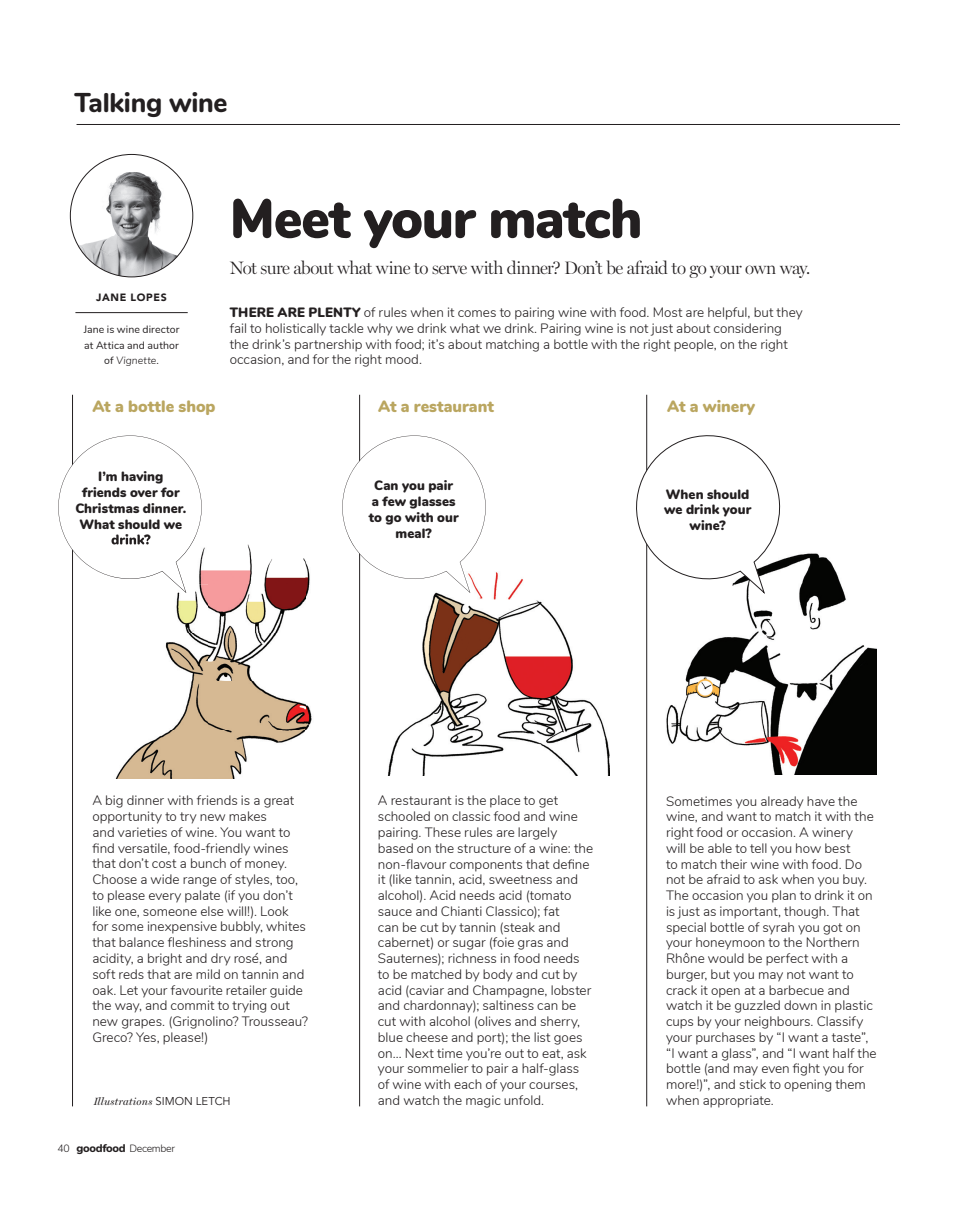
<style>
.page{position:relative;width:978px;height:1212px;background:#fff}
.page>*{position:absolute;margin:0;border:0;box-sizing:border-box;transform-origin:0 0}
.t1{font:900 55.2px "Nunito";letter-spacing:-.02em;color:#231f20}
.t2{font:800 27.15px "Nunito";letter-spacing:-.01em;color:#231f20}
.t3{font:300 18px "Miller Display";letter-spacing:-.03em;color:#231f20}
.t4{font:900 16.5px "Nunito";color:#baa660}
.t5{font:300 13.5px/15.8px "Nunito";color:#231f20}
.t6{font:900 13.5px/15.8px "Nunito";letter-spacing:.005em;color:#231f20;text-align:center}
.t7{font:10.5px/15.8px "Nunito";letter-spacing:.01em;color:#231f20;text-align:center}
.t8{font:italic 10.5px "Miller Display";letter-spacing:.02em;color:#231f20}
.t9{font:300 10.5px "Nunito";letter-spacing:-.03em;color:#231f20}
.t10{font:900 10.5px "Avenir LT Std";letter-spacing:.065em;color:#231f20}
.s1{font-weight:300;font-style:italic}
.s2{font-weight:900}
.s3{font-family:"Avenir LT Std";font-style:normal;font-size:11.25px}
.s4{font-weight:800;font-size:11.25px}
</style>
<div class="page">
<img style="left:387px;top:572px;width:223px;height:204px">
<img style="left:666px;top:553px;width:210px;height:222px">
<hr style="left:359px;top:395px;width:1px;height:711px;background:#231f20">
<hr style="left:72px;top:395px;width:1px;height:711px;background:#231f20">
<hr style="left:77px;top:124px;width:823px;height:1px;background:#231f20">
<svg style="left:58px;top:435px;width:144px;height:142px"></svg>
<hr style="left:646px;top:395px;width:1px;height:711px;background:#231f20">
<hr style="left:75px;top:312px;width:113px;height:1px;background:#231f20">
<img style="left:74px;top:154px;width:78px;height:41px">
<img style="left:152px;top:158px;width:41px;height:78px">
<img style="left:70px;top:195px;width:82px;height:41px">
<img style="left:74px;top:236px;width:78px;height:41px">
<img style="left:152px;top:236px;width:37px;height:37px">
<svg style="left:636px;top:428px;width:149px;height:166px"></svg>
<img style="left:115px;top:536px;width:197px;height:243px">
<img style="left:111px;top:536px;width:85px;height:57px">
<svg style="left:342px;top:427px;width:149px;height:166px"></svg>
<img style="left:112px;top:536px;width:39px;height:8px">
<h2 class="t2" style="left:75px;top:83px;width:155px">Talking wine</h2>
<p class="t10" style="left:96px;top:291px;width:72px">JANE LOPES</p>
<p class="t7" style="left:84px;top:321px;width:97px">Jane is wine director at Attica and author of <span class="s1">Vignette</span>.</p>
<h1 class="t1" style="left:230px;top:178px;width:414px">Meet your match</h1>
<h3 class="t3" style="left:230px;top:257px;width:582px">Not sure about what wine to serve with dinner? Don’t be afraid to go your own way.</h3>
<p class="t5" style="left:230px;top:304px;width:574px"><span class="s2">THERE ARE PLENTY</span> of rules when it comes to pairing wine with food. Most are helpful, but they fail to holistically tackle why we drink what we drink. Pairing wine is not just about considering the drink’s partnership with food; it’s about matching a bottle with the right people, on the right occasion, and for the right mood.</p>
<p class="t4" style="left:92px;top:394px;width:125px">At a bottle shop</p>
<p class="t4" style="left:378px;top:394px;width:117px">At a restaurant</p>
<p class="t4" style="left:667px;top:394px;width:90px">At a winery</p>
<p class="t6" style="left:75px;top:468px;width:113px">I’m having friends over for<br>Christmas dinner.<br>What should we drink?</p>
<p class="t6" style="left:369px;top:477px;width:91px">Can you pair<br>a few glasses to go with our meal?</p>
<p class="t6" style="left:664px;top:485px;width:88px">When should we drink your wine?</p>
<p class="t5" style="left:92px;top:792px;width:217px">A big dinner with friends is a great opportunity to try new makes<br>and varieties of wine. You want to find versatile, food-friendly wines that don’t cost a bunch of money.<br>Choose a wide range of styles, too, to please every palate (if you don’t like one, someone else will!). Look for some inexpensive bubbly, whites that balance fleshiness and strong acidity, a bright and dry rosé, and soft reds that are mild on tannin and oak. Let your favourite retailer guide the way, and commit to trying out new grapes. (Grignolino? Trousseau?<br>Greco? Yes, please!)</p>
<p class="t5" style="left:378px;top:792px;width:217px">A restaurant is the place to get schooled on classic food and wine pairing. These rules are largely based on the structure of a wine: the non-flavour components that define it (like tannin, acid, sweetness and alcohol). Acid needs acid (tomato sauce and Chianti Classico); fat<br>can be cut by tannin (steak and cabernet) or sugar (foie gras and Sauternes); richness in food needs to be matched by body and cut by acid (caviar and Champagne, lobster and chardonnay); saltiness can be cut with alcohol (olives and sherry, blue cheese and port); the list goes on… Next time you’re out to eat, ask your sommelier to pair a half-glass of wine with each of your courses, and watch the magic unfold.</p>
<p class="t5" style="left:666px;top:792px;width:212px">Sometimes you already have the wine, and want to match it with the right food or occasion. A winery<br>will be able to tell you how best<br>to match their wine with food. Do not be afraid to ask when you buy.<br>The occasion you plan to drink it on is just as important, though. That special bottle of syrah you got on your honeymoon to the Northern<br>Rhône would be perfect with a burger, but you may not want to crack it open at a barbecue and watch it be guzzled down in plastic cups by your neighbours. Classify your purchases by “I want a taste”, “I want a glass”, and “I want half the bottle (and may even fight you for more!)”, and stick to opening them when appropriate.</p>
<p class="t8" style="left:94px;top:1095px;width:139px">Illustrations <span class="s3">SIMON LETCH</span></p>
<p class="t9" style="left:57px;top:1140px;width:119px">40 <span class="s4">goodfood</span> December</p>
</div>
